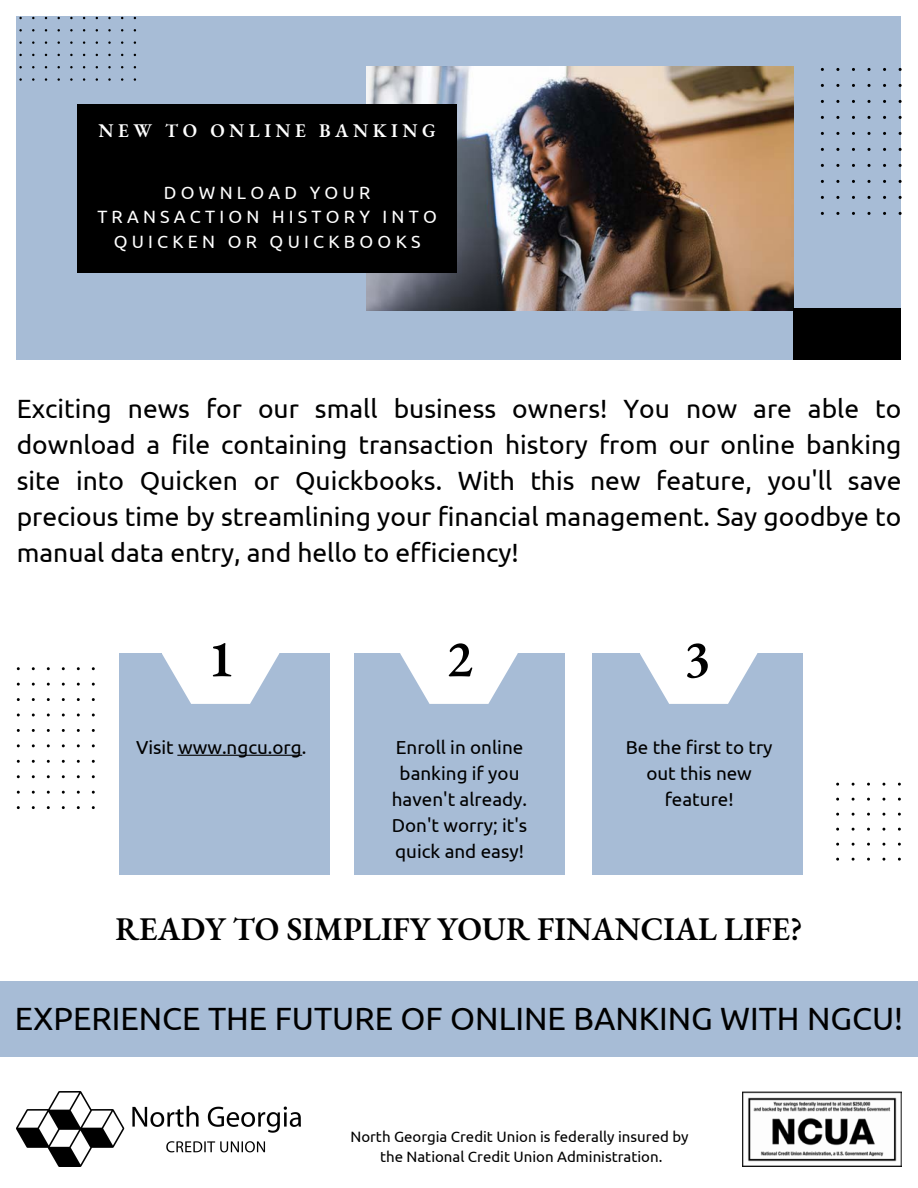
<style>
.page{position:relative;width:918px;height:1188px;background:#fff}
.page>*{position:absolute;margin:0;border:0;box-sizing:border-box;transform-origin:0 0}
.t1{font:600 52.2px "EB Garamond";color:#000}
.t2{font:32.25px "Ubuntu";color:#000}
.t3{font:600 32.25px "EB Garamond";color:#000}
.t4{font:26.4px/36px "Ubuntu";color:#000;text-align:justify}
.t5{font:600 18.9px "EB Garamond";letter-spacing:.24em;color:#fff}
.t6{font:18.75px/26.1px "Ubuntu";color:#000;text-align:center}
.t7{font:17.85px/24.5px "Ubuntu";letter-spacing:.24em;color:#fff;text-align:center}
.t8{font:15px "Ubuntu";color:#000}
</style>
<div class="page">
<div style="left:0;top:982px;width:918px;height:75px;background:#a7bcd6"></div>
<div style="left:17px;top:17px;width:884px;height:343px;background:#a7bcd6"></div>
<img style="left:366px;top:66px;width:428px;height:244px">
<div style="left:78px;top:104px;width:379px;height:169px;background:#000"></div>
<div style="left:794px;top:309px;width:107px;height:51px;background:#000"></div>
<svg style="left:19px;top:17px;width:117px;height:64px"></svg>
<svg style="left:821px;top:68px;width:81px;height:147px"></svg>
<div style="left:119px;top:653px;width:211px;height:222px;background:#a7bcd6"></div>
<svg style="left:162px;top:653px;width:117px;height:51px"></svg>
<div style="left:354px;top:653px;width:211px;height:222px;background:#a7bcd6"></div>
<svg style="left:400px;top:653px;width:118px;height:51px"></svg>
<div style="left:592px;top:653px;width:211px;height:222px;background:#a7bcd6"></div>
<svg style="left:640px;top:653px;width:117px;height:51px"></svg>
<svg style="left:17px;top:667px;width:78px;height:142px"></svg>
<svg style="left:836px;top:783px;width:65px;height:78px"></svg>
<hr style="left:177px;top:755px;width:125px;height:1px;background:#000">
<img style="left:743px;top:1091px;width:158px;height:75px">
<img style="left:17px;top:1091px;width:283px;height:75px">
<p class="t5" style="left:99px;top:118px;width:339px">NEW TO ONLINE BANKING</p>
<p class="t7" style="left:97px;top:180px;width:341px">DOWNLOAD YOUR<br>TRANSACTION HISTORY INTO<br>QUICKEN OR QUICKBOOKS</p>
<p class="t4" style="left:17px;top:391px;width:886px">Exciting news for our small business owners! You now are able to download a file containing transaction history from our online banking site into Quicken or Quickbooks. With this new feature, you'll save precious time by streamlining your financial management. Say goodbye to manual data entry, and hello to efficiency!</p>
<p class="t1" style="left:208px;top:624px;width:28px">1</p>
<p class="t1" style="left:446px;top:624px;width:28px">2</p>
<p class="t6" style="left:136px;top:734px;width:172px">Visit www.ngcu.org.</p>
<p class="t6" style="left:392px;top:734px;width:137px">Enroll in online banking if you haven't already.<br>Don't worry; it's quick and easy!</p>
<p class="t1" style="left:684px;top:624px;width:28px">3</p>
<p class="t6" style="left:626px;top:734px;width:148px">Be the first to try out this new feature!</p>
<p class="t3" style="left:115px;top:907px;width:689px">READY TO SIMPLIFY YOUR FINANCIAL LIFE?</p>
<p class="t2" style="left:15px;top:1000px;width:890px">EXPERIENCE THE FUTURE OF ONLINE BANKING WITH NGCU!</p>
<p class="t8" style="left:350px;top:1128px;width:340px">North Georgia Credit Union is federally insured by</p>
<p class="t8" style="left:380px;top:1148px;width:284px">the National Credit Union Administration.</p>
</div>
